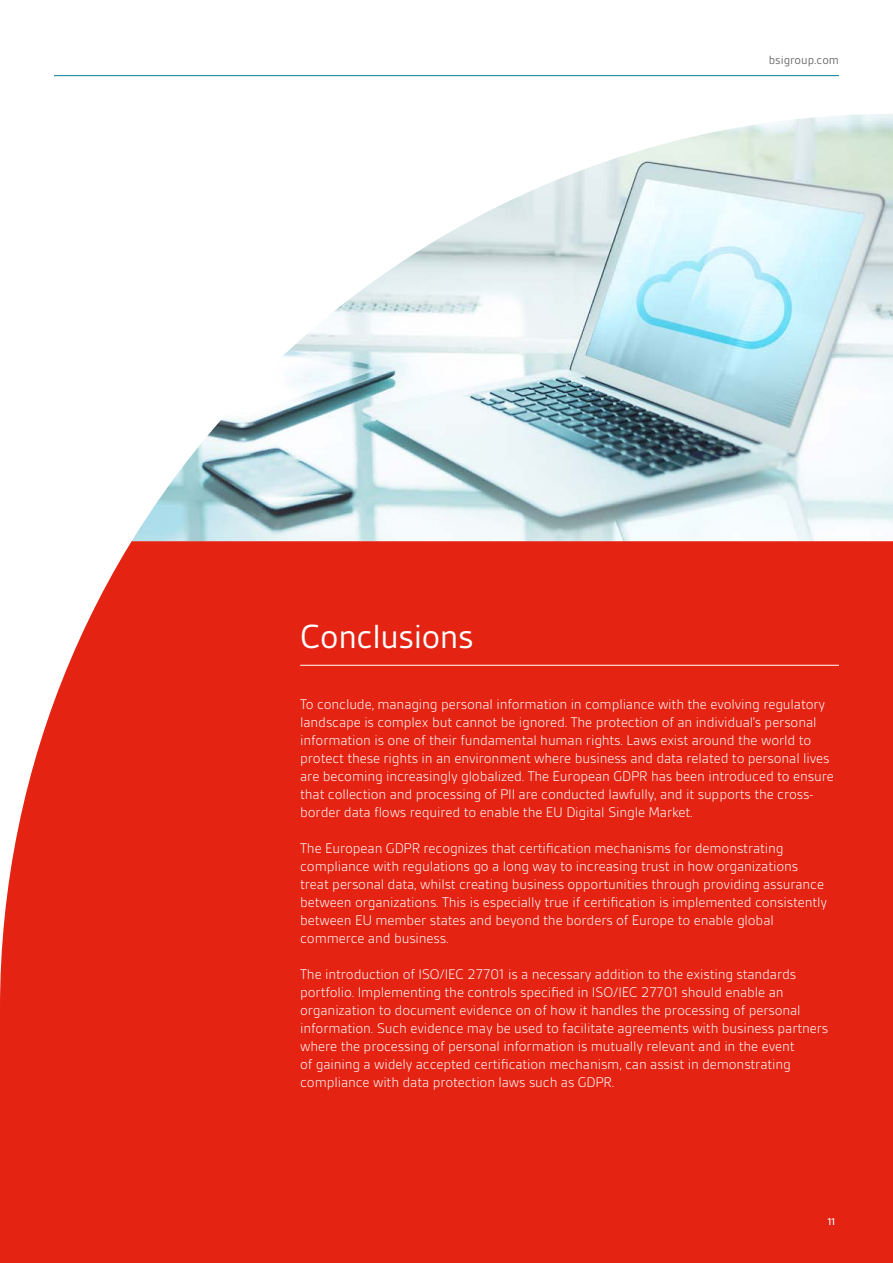
<style>
.page{position:relative;width:893px;height:1263px;background:#fff}
.page>*{position:absolute;margin:0;border:0;box-sizing:border-box;transform-origin:0 0}
.t1{font:36px "BSI Gesta";letter-spacing:-.01em;color:#fff}
.t2{font:300 15px/18px "BSI Gesta";letter-spacing:-.01em;color:#fff}
.t3{font:12.75px "BSI Gesta";color:#706f6f}
.t4{font:500 10.5px "BSI Gesta";color:#fff}
</style>
<div class="page">
<div style="left:0;top:541px;width:893px;height:468px;background:#e42313"></div>
<div style="left:0;top:1009px;width:893px;height:254px;background:#e42313"></div>
<hr style="left:54px;top:75px;width:785px;height:1px;background:#007f92">
<hr style="left:300px;top:665px;width:539px;height:1px;background:#fff">
<img style="left:132px;top:114px;width:761px;height:427px">
<h1 class="t1" style="left:300px;top:618px;width:175px">Conclusions</h1>
<p class="t3" style="left:769px;top:53px;width:72px">bsigroup.com</p>
<p class="t2" style="left:300px;top:695px;width:535px">To conclude, managing personal information in compliance with the evolving regulatory landscape is complex but cannot be ignored. The protection of an individual’s personal information is one of their fundamental human rights. Laws exist around the world to protect these rights in an environment where business and data related to personal lives are becoming increasingly globalized. The European GDPR has been introduced to ensure that collection and processing of PII are conducted lawfully, and it supports the cross&shy;border data flows required to enable the EU Digital Single Market.</p>
<p class="t2" style="left:300px;top:839px;width:528px">The European GDPR recognizes that certification mechanisms for demonstrating compliance with regulations go a long way to increasing trust in how organizations treat personal data, whilst creating business opportunities through providing assurance between organizations. This is especially true if certification is implemented consistently between EU member states and beyond the borders of Europe to enable global commerce and business.</p>
<p class="t2" style="left:300px;top:965px;width:529px">The introduction of ISO/IEC 27701 is a necessary addition to the existing standards portfolio. Implementing the controls specified in ISO/IEC 27701 should enable an organization to document evidence on of how it handles the processing of personal information. Such evidence may be used to facilitate agreements with business partners where the processing of personal information is mutually relevant and in the event<br>of gaining a widely accepted certification mechanism, can assist in demonstrating compliance with data protection laws such as GDPR.</p>
<p class="t4" style="left:828px;top:1216px;width:9px">11</p>
</div>
